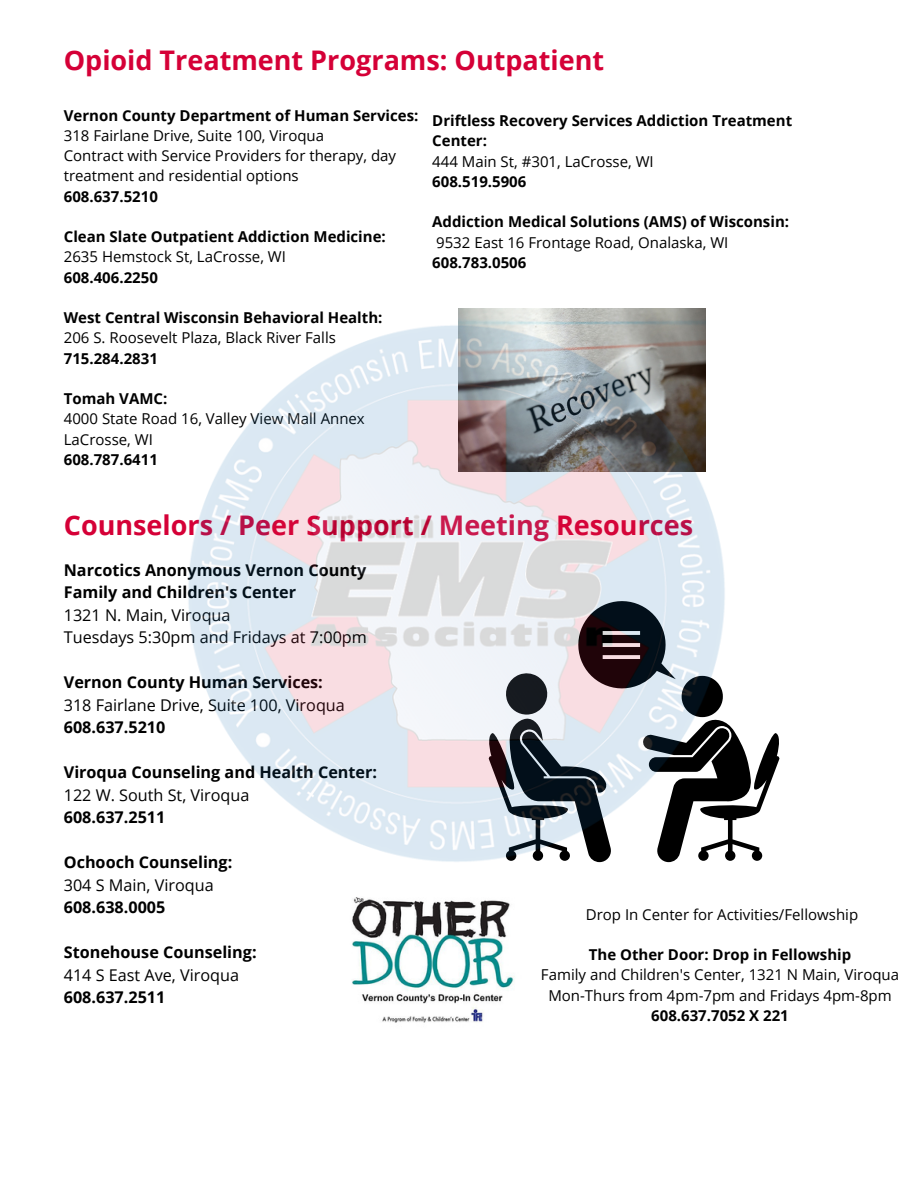
<style>
.page{position:relative;width:918px;height:1188px;background:#fff}
.page>*{position:absolute;margin:0;border:0;box-sizing:border-box;transform-origin:0 0}
.t1{font:700 27px "Open Sans";color:#d50037}
.t2{font:700 16.2px "Open Sans";color:#000}
.t3{font:16.2px "Open Sans";color:#000}
.t4{font:15px/20.2px "Open Sans";color:#000}
.t5{font:700 15px/20.2px "Open Sans";color:#000}
</style>
<div class="page">
<img style="left:352px;top:924px;width:163px;height:99px">
<img style="left:188px;top:308px;width:592px;height:616px">
<p class="t1" style="left:64px;top:41px;width:542px">Opioid Treatment Programs: Outpatient</p>
<p class="t5" style="left:64px;top:105px;width:356px">Vernon County Department of Human Services:</p>
<p class="t4" style="left:64px;top:125px;width:262px">318 Fairlane Drive, Suite 100, Viroqua</p>
<p class="t4" style="left:64px;top:145px;width:334px">Contract with Service Providers for therapy, day treatment and residential options</p>
<p class="t5" style="left:64px;top:186px;width:96px">608.637.5210</p>
<p class="t5" style="left:64px;top:226px;width:324px">Clean Slate Outpatient Addiction Medicine:</p>
<p class="t4" style="left:64px;top:246px;width:224px">2635 Hemstock St, LaCrosse, WI</p>
<p class="t5" style="left:64px;top:267px;width:96px">608.406.2250</p>
<p class="t5" style="left:64px;top:307px;width:320px">West Central Wisconsin Behavioral Health:</p>
<p class="t4" style="left:64px;top:327px;width:274px">206 S. Roosevelt Plaza, Black River Falls</p>
<p class="t5" style="left:64px;top:348px;width:96px">715.284.2831</p>
<p class="t5" style="left:64px;top:388px;width:105px">Tomah VAMC:</p>
<p class="t4" style="left:64px;top:408px;width:303px">4000 State Road 16, Valley View Mall Annex</p>
<p class="t4" style="left:64px;top:429px;width:91px">LaCrosse, WI</p>
<p class="t5" style="left:64px;top:449px;width:96px">608.787.6411</p>
<p class="t5" style="left:432px;top:110px;width:361px">Driftless Recovery Services Addiction Treatment<br>Center:</p>
<p class="t4" style="left:432px;top:151px;width:223px">444 Main St, #301, LaCrosse, WI</p>
<p class="t5" style="left:432px;top:171px;width:96px">608.519.5906</p>
<p class="t5" style="left:432px;top:211px;width:358px">Addiction Medical Solutions (AMS) of Wisconsin:</p>
<p class="t4" style="left:436px;top:232px;width:294px">9532 East 16 Frontage Road, Onalaska, WI</p>
<p class="t5" style="left:432px;top:252px;width:96px">608.783.0506</p>
<p class="t1" style="left:64px;top:506px;width:631px">Counselors / Peer Support / Meeting Resources</p>
<p class="t2" style="left:64px;top:559px;width:304px">Narcotics Anonymous Vernon County</p>
<p class="t2" style="left:64px;top:581px;width:234px">Family and Children's Center</p>
<h1 class="t3" style="left:64px;top:604px;width:168px">1321 N. Main, Viroqua</h1>
<p class="t3" style="left:64px;top:626px;width:305px">Tuesdays 5:30pm and Fridays at 7:00pm</p>
<p class="t2" style="left:64px;top:671px;width:261px">Vernon County Human Services:</p>
<p class="t3" style="left:64px;top:694px;width:283px">318 Fairlane Drive, Suite 100, Viroqua</p>
<p class="t2" style="left:64px;top:716px;width:103px">608.637.5210</p>
<p class="t2" style="left:64px;top:761px;width:315px">Viroqua Counseling and Health Center:</p>
<p class="t3" style="left:64px;top:784px;width:187px">122 W. South St, Viroqua</p>
<p class="t2" style="left:64px;top:806px;width:103px">608.637.2511</p>
<p class="t2" style="left:64px;top:851px;width:170px">Ochooch Counseling:</p>
<p class="t3" style="left:64px;top:874px;width:151px">304 S Main, Viroqua</p>
<p class="t2" style="left:64px;top:896px;width:103px">608.638.0005</p>
<p class="t2" style="left:64px;top:941px;width:194px">Stonehouse Counseling:</p>
<p class="t3" style="left:64px;top:964px;width:177px">414 S East Ave, Viroqua</p>
<p class="t2" style="left:64px;top:986px;width:103px">608.637.2511</p>
<p class="t4" style="left:586px;top:904px;width:274px">Drop In Center for Activities/Fellowship</p>
<p class="t5" style="left:589px;top:944px;width:264px">The Other Door: Drop in Fellowship</p>
<p class="t4" style="left:541px;top:964px;width:360px">Family and Children's Center, 1321 N Main, Viroqua</p>
<p class="t4" style="left:548px;top:985px;width:345px">Mon-Thurs from 4pm-7pm and Fridays 4pm-8pm</p>
<p class="t5" style="left:651px;top:1005px;width:139px">608.637.7052 X 221</p>
</div>
